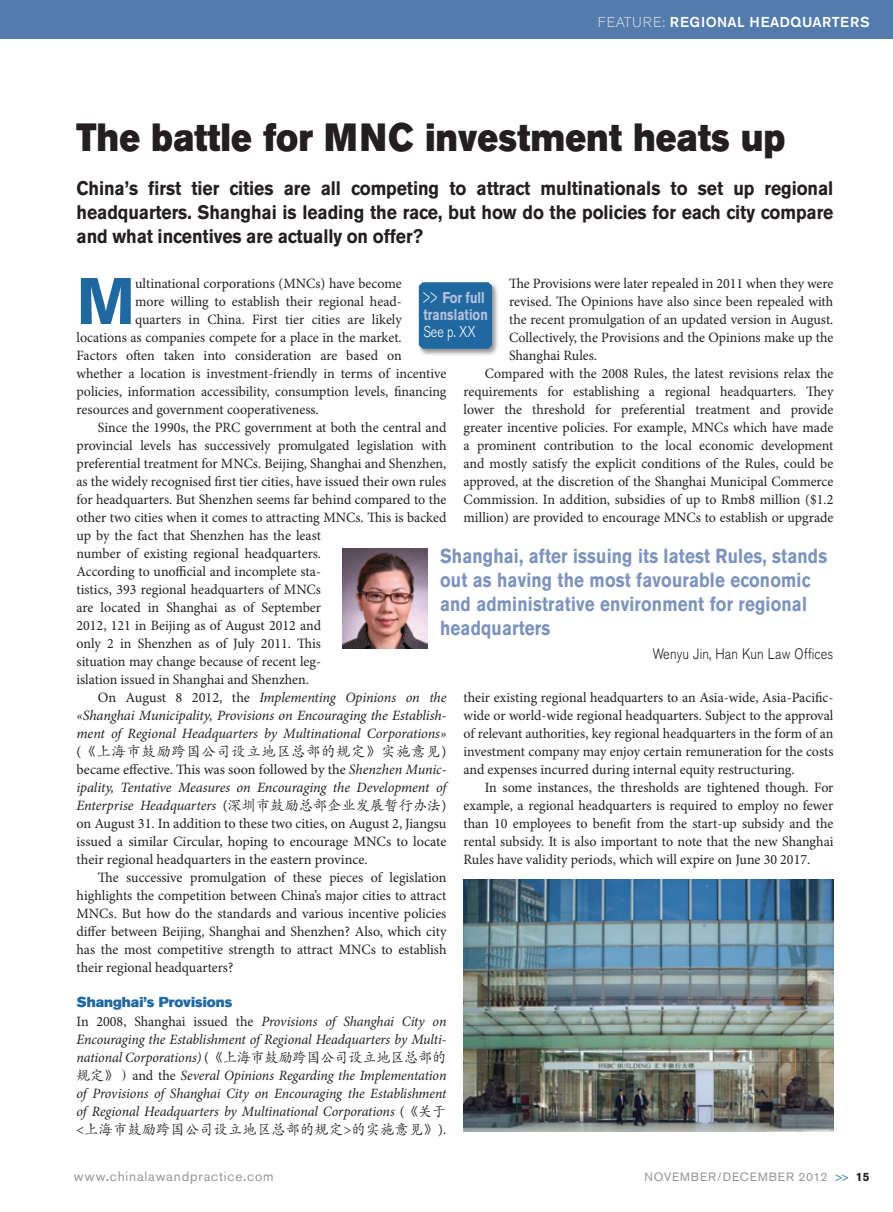
<style>
.page{position:relative;width:893px;height:1212px;background:#fff}
.page>*{position:absolute;margin:0;border:0;box-sizing:border-box;transform-origin:0 0}
.Drop_Cap_AA{font:700 65.25px "Akzidenz Grotesk BE";color:#2068a0}
.Main_heading_AA{font:39px "Akzidenz Grotesk BE Super";letter-spacing:.01em;color:#231f20;scale:.88 1}
.t1{font:700 20.25px/24px "Akzidenz Grotesk BE";letter-spacing:.01em;color:#7b93bd;scale:.84 1}
.Main_Standfirst_AA{font:700 19.5px/24px "Akzidenz Grotesk BE";letter-spacing:-.005em;color:#231f20;text-align:justify;scale:.9 1}
.t2{font:700 15.6px/17.2px "Akzidenz Grotesk BE";color:#b6c1da;scale:.8 1}
.t3{font:300 15.6px "Akzidenz Grotesk BE";color:#fff;scale:.8 1}
.t4{font:300 15px "Akzidenz Grotesk BE";letter-spacing:.01em;color:#231f20;scale:.85 1}
.Body_Text_AA{font:14.25px/18px "Minion Pro";color:#231f20;text-align:justify}
.Body_Text_AA-2{font:italic 14.25px/18px "Minion Pro";letter-spacing:-.01em;color:#231f20;text-align:justify}
.Drop_Cap_AA-2{font:14.25px "Minion Pro";color:#231f20}
.Body_Text_No_Indent{font:italic 14.25px/18px "Minion Pro";letter-spacing:-.01em;color:#231f20;text-align:justify}
.Body_Text_No_Indent-2{font:14.25px/18px "Minion Pro";letter-spacing:-.005em;color:#231f20;text-align:justify}
.t5{font:500 14.25px "Akzidenz Grotesk BE";letter-spacing:.03em;color:#fff}
.Subheading_1_AA{font:14.25px "Akzidenz Grotesk BE Super";color:#2068a0}
.t6{font:13.5px "Akzidenz Grotesk BE";letter-spacing:.06em;color:#939598}
.t7{font:12px "Akzidenz Grotesk BE";letter-spacing:.07em;color:#939598}
.s1{font-weight:300;color:#ccd3e4}
.s2{font-weight:300;color:#fff}
.s3{font-style:normal}
.s4{font-family:"SIL Kai Reg Jian";font-style:normal}
.s5{font-weight:500}
.s6{font-size:9px;color:#2068a0}
.s7{font-weight:700;color:#231f20}
</style>
<div class="page">
<div style="left:0;top:0;width:893px;height:38px;background:#537cad"></div>
<img style="left:464px;top:879px;width:369px;height:252px">
<img style="left:343px;top:549px;width:85px;height:99px">
<div style="left:417px;top:281px;width:83px;height:75px;background:#231f20;opacity:.5"></div>
<div style="left:419px;top:282px;width:73px;height:67px;background:#2068a0"></div>
<p class="t5" style="left:598px;top:13px;width:273px"><span class="s1">Feature:</span> REGIONAL HEADQUARTERS</p>
<p class="Main_heading_AA" style="left:77px;top:115px;width:807px">The battle for MNC investment heats up</p>
<p class="Main_Standfirst_AA" style="left:77px;top:177px;width:842px">China’s first tier cities are all competing to attract multinationals to set up regional headquarters. Shanghai is leading the race, but how do the policies for each city compare and what incentives are actually on offer?</p>
<p class="Body_Text_No_Indent-2" style="left:509px;top:275px;width:326px">The Provisions were later repealed in 2011 when they were revised. The Opinions have also since been repealed with the recent promulgation of an updated version in August.<br>Collectively, the Provisions and the Opinions make up the Shanghai Rules.</p>
<p class="Body_Text_AA" style="left:463px;top:365px;width:371px;text-indent:21px">Compared with the 2008 Rules, the latest revisions relax the requirements for establishing a regional headquarters. They lower the threshold for preferential treatment and provide greater incentive policies. For example, MNCs which have made a prominent contribution to the local economic development and mostly satisfy the explicit conditions of the Rules, could be approved, at the discretion of the Shanghai Municipal Commerce Commission. In addition, subsidies of up to Rmb8 million ($1.2 million) are provided to encourage MNCs to establish or upgrade</p>
<p class="Drop_Cap_AA" style="left:77px;top:264px;width:60px">M</p>
<p class="Drop_Cap_AA-2" style="left:135px;top:274px;width:268px">ultinational corporations (MNCs) have become</p>
<p class="t2" style="left:423px;top:289px;width:82px"><span class="s2">&gt;&gt;</span> For full translation</p>
<p class="t3" style="left:423px;top:323px;width:67px">See p. XX</p>
<p class="Drop_Cap_AA-2" style="left:135px;top:292px;width:268px">more willing to establish their regional head-</p>
<p class="Drop_Cap_AA-2" style="left:135px;top:310px;width:268px">quarters in China. First tier cities are likely</p>
<p class="Drop_Cap_AA-2" style="left:77px;top:328px;width:327px">locations as companies compete for a place in the market.</p>
<p class="Drop_Cap_AA-2" style="left:77px;top:346px;width:327px">Factors often taken into consideration are based on</p>
<p class="Drop_Cap_AA-2" style="left:77px;top:364px;width:371px">whether a location is investment-friendly in terms of incentive</p>
<p class="Drop_Cap_AA-2" style="left:77px;top:382px;width:371px">policies, information accessibility, consumption levels, financing</p>
<p class="Drop_Cap_AA-2" style="left:77px;top:400px;width:244px">resources and government cooperativeness.</p>
<p class="Body_Text_AA" style="left:77px;top:419px;width:371px;text-align:left;text-indent:21px">Since the 1990s, the PRC government at both the central and provincial levels has successively promulgated legislation with preferential treatment for MNCs. Beijing, Shanghai and Shenzhen, as the widely recognised first tier cities, have issued their own rules for headquarters. But Shenzhen seems far behind compared to the other two cities when it comes to attracting MNCs. This is backed up by the fact that Shenzhen has the least<br>number of existing regional headquarters.<br>According to unofficial and incomplete sta-<br>tistics, 393 regional headquarters of MNCs<br>are located in Shanghai as of September<br>2012, 121 in Beijing as of August 2012 and<br>only 2 in Shenzhen as of July 2011. This<br>situation may change because of recent leg-<br>islation issued in Shanghai and Shenzhen.</p>
<p class="Body_Text_AA-2" style="left:77px;top:688px;width:371px;text-indent:21px"><span class="s3">On August 8 2012, the</span> Implementing Opinions on the «Shanghai Municipality, Provisions on Encouraging the Establish&shy;ment of Regional Headquarters by Multinational Corporations» <span class="s3">(</span><span class="s4">《上海市鼓励跨国公司设立地区总部的规定》实施意见</span><span class="s3">) became effective. This was soon followed by the</span> Shenzhen Munic&shy;ipality, Tentative Measures on Encouraging the Development of Enterprise Headquarters <span class="s3">(</span><span class="s4">深圳市鼓励总部企业发展暂行办法</span><span class="s3">) on August 31. In addition to these two cities, on August 2, Jiangsu issued a similar Circular, hoping to encourage MNCs to locate their regional headquarters in the eastern province.</span></p>
<p class="Body_Text_AA" style="left:77px;top:869px;width:371px;text-indent:21px">The successive promulgation of these pieces of legislation highlights the competition between China’s major cities to attract MNCs. But how do the standards and various incentive policies differ between Beijing, Shanghai and Shenzhen? Also, which city has the most competitive strength to attract MNCs to establish their regional headquarters?</p>
<p class="Subheading_1_AA" style="left:77px;top:993px;width:157px">Shanghai’s Provisions</p>
<p class="Body_Text_No_Indent" style="left:77px;top:1012px;width:371px"><span class="s3">In 2008, Shanghai issued the</span> Provisions of Shanghai City on Encouraging the Establishment of Regional Headquarters by Multi&shy;national Corporations) <span class="s3">(</span><span class="s4">《上海市鼓励跨国公司设立地区总部的规定》）</span><span class="s3">and the</span> Several Opinions Regarding the Implementation of Provisions of Shanghai City on Encouraging the Establishment of Regional Headquarters by Multinational Corporations <span class="s3">(</span><span class="s4">《关于</span><span class="s3">&lt;</span><span class="s4">上海市鼓励跨国公司设立地区总部的规定</span><span class="s3">&gt;</span><span class="s4">的实施意见》</span><span class="s3">).</span></p>
<p class="t1" style="left:440px;top:545px;width:462px">Shanghai, after issuing its latest Rules, stands out as having the most favourable economic and administrative environment for regional headquarters</p>
<p class="t4" style="left:653px;top:646px;width:214px">Wenyu Jin, Han Kun Law Offices</p>
<p class="Body_Text_AA" style="left:463px;top:689px;width:371px">their existing regional headquarters to an Asia-wide, Asia-Pacific&shy;wide or world-wide regional headquarters. Subject to the approval of relevant authorities, key regional headquarters in the form of an investment company may enjoy certain remuneration for the costs and expenses incurred during internal equity restructuring.</p>
<p class="Body_Text_AA" style="left:463px;top:779px;width:371px;text-indent:21px">In some instances, the thresholds are tightened though. For example, a regional headquarters is required to employ no fewer than 10 employees to benefit from the start-up subsidy and the rental subsidy. It is also important to note that the new Shanghai Rules have validity periods, which will expire on June 30 2017.</p>
<p class="t6" style="left:74px;top:1168px;width:201px">www<span class="s5">.</span>chinalawandpractice<span class="s5">.</span>com</p>
<p class="t7" style="left:644px;top:1170px;width:227px">November/December 2012 <span class="s6">&gt;&gt;</span> <span class="s7">15</span></p>
</div>
